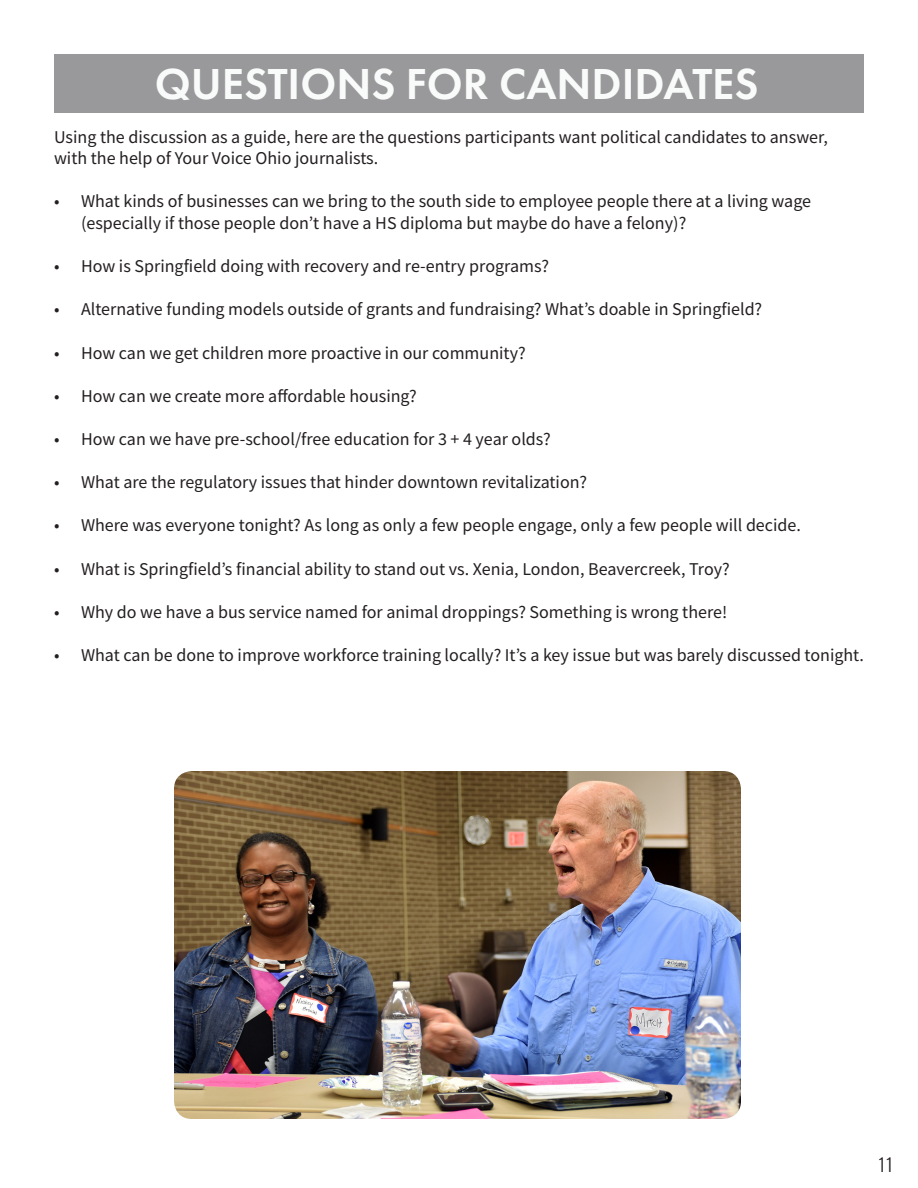
<style>
.page{position:relative;width:918px;height:1188px;background:#fff}
.page>*{position:absolute;margin:0;border:0;box-sizing:border-box;transform-origin:0 0}
.t1{font:600 45px "Futura PT";color:#f9fafa}
.t2{font:18px/21.6px "Source Sans Pro";color:#231f20}
.t3{font:300 18px "Oswald";color:#231f20}
</style>
<div class="page">
<div style="left:54px;top:54px;width:810px;height:58px;background:#99989a"></div>
<img style="left:174px;top:771px;width:567px;height:348px">
<p class="t1" style="left:155px;top:56px;width:605px">QUESTIONS FOR CANDIDATES</p>
<p class="t2" style="left:54px;top:126px;width:775px">Using the discussion as a guide, here are the questions participants want political candidates to answer, with the help of Your Voice Ohio journalists.</p>
<p class="t2" style="left:81px;top:190px;width:732px;text-indent:-27px">• What kinds of businesses can we bring to the south side to employee people there at a living wage (especially if those people don’t have a HS diploma but maybe do have a felony)?</p>
<p class="t2" style="left:54px;top:255px;width:497px">• How is Springfield doing with recovery and re-entry programs?</p>
<p class="t2" style="left:54px;top:298px;width:710px">• Alternative funding models outside of grants and fundraising? What’s doable in Springfield?</p>
<p class="t2" style="left:54px;top:342px;width:473px">• How can we get children more proactive in our community?</p>
<p class="t2" style="left:54px;top:385px;width:364px">• How can we create more affordable housing?</p>
<p class="t2" style="left:54px;top:428px;width:498px">• How can we have pre-school/free education for 3 + 4 year olds?</p>
<p class="t2" style="left:54px;top:471px;width:535px">• What are the regulatory issues that hinder downtown revitalization?</p>
<p class="t2" style="left:54px;top:514px;width:748px">• Where was everyone tonight? As long as only a few people engage, only a few people will decide.</p>
<p class="t2" style="left:54px;top:558px;width:677px">• What is Springfield’s financial ability to stand out vs. Xenia, London, Beavercreek, Troy?</p>
<p class="t2" style="left:54px;top:601px;width:675px">• Why do we have a bus service named for animal droppings? Something is wrong there!</p>
<p class="t2" style="left:54px;top:644px;width:812px">• What can be done to improve workforce training locally? It’s a key issue but was barely discussed tonight.</p>
<p class="t3" style="left:878px;top:1149px;width:17px">11</p>
</div>
